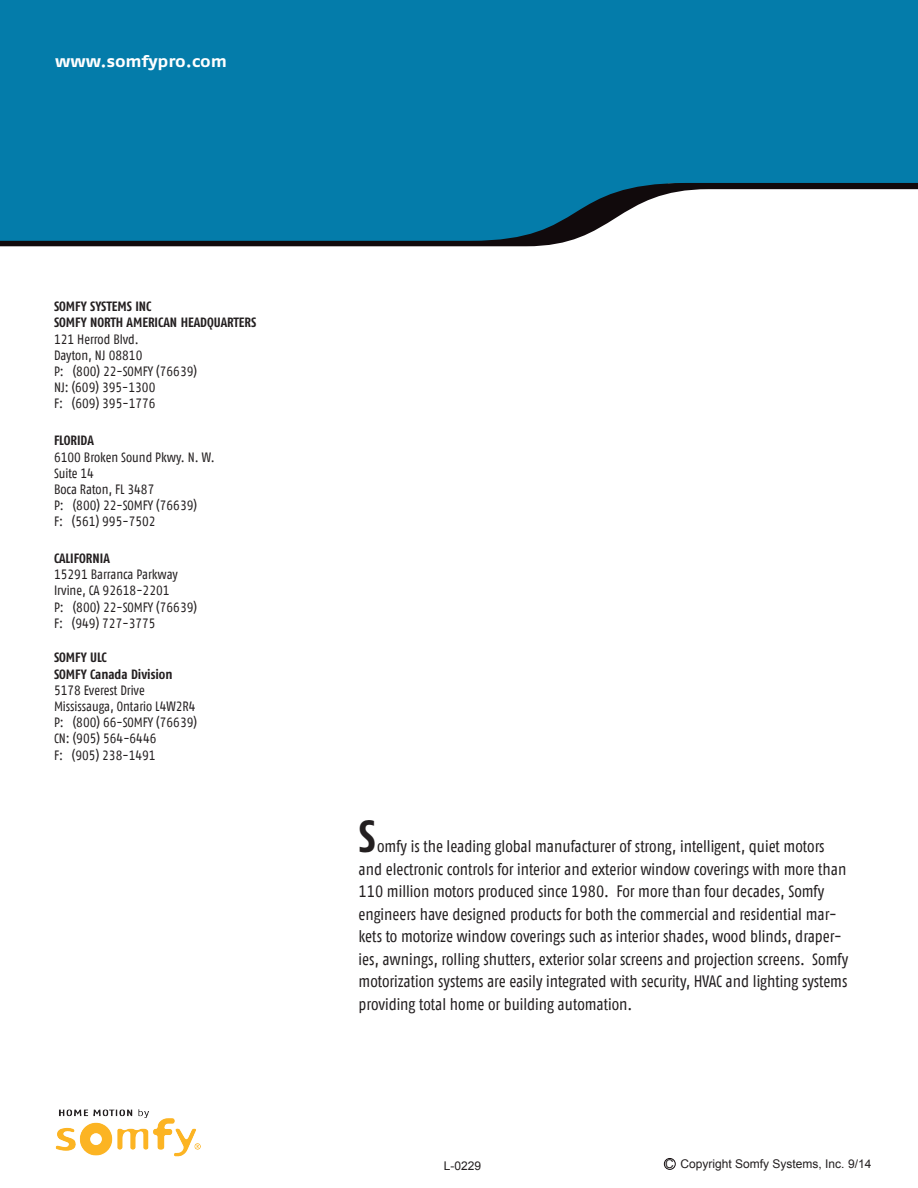
<style>
.page{position:relative;width:918px;height:1188px;background:#fff}
.page>*{position:absolute;margin:0;border:0;box-sizing:border-box;transform-origin:0 0}
.t1{font:45px "Fago Co Bold Tf";color:#231f20}
.t2{font:16.5px/22.5px "Fago Co Regular Tf";color:#231f20}
.t3{font:700 16.5px "Fago Ex";letter-spacing:-.005em;color:#fff}
.t4{font:13.5px "Fago Co Regular Tf";color:#231f20}
.t5{font:13.5px "Fago Co Bold Tf";color:#231f20}
.t6{font:12px "Arial";color:#231f20}
</style>
<div class="page">
<div style="left:0;top:0;width:918px;height:183px;background:#047caa"></div>
<svg style="left:0;top:183px;width:918px;height:63px;fill:#047caa"></svg>
<img style="left:55px;top:1109px;width:146px;height:48px">
<div style="left:664px;top:1158px;width:12px;height:12px;border:1px solid #110a0c;border-radius:50%"></div>
<p class="t3" style="left:55px;top:52px;width:173px">www.somfypro.com</p>
<p class="t5" style="left:54px;top:299px;width:99px">SOMFY SYSTEMS INC</p>
<p class="t5" style="left:54px;top:315px;width:204px">SOMFY NORTH AMERICAN HEADQUARTERS</p>
<p class="t4" style="left:54px;top:331px;width:86px">121 Herrod Blvd.</p>
<p class="t4" style="left:54px;top:347px;width:90px">Dayton, NJ 08810</p>
<p class="t4" style="left:54px;top:364px;width:145px">P: (800) 22-SOMFY (76639)</p>
<p class="t4" style="left:54px;top:380px;width:103px">NJ: (609) 395-1300</p>
<p class="t4" style="left:54px;top:396px;width:103px">F: (609) 395-1776</p>
<p class="t5" style="left:54px;top:433px;width:41px">FLORIDA</p>
<p class="t4" style="left:54px;top:449px;width:162px">6100 Broken Sound Pkwy. N. W.</p>
<p class="t4" style="left:54px;top:466px;width:41px">Suite 14</p>
<p class="t4" style="left:54px;top:482px;width:102px">Boca Raton, FL 3487</p>
<p class="t4" style="left:54px;top:498px;width:145px">P: (800) 22-SOMFY (76639)</p>
<p class="t4" style="left:54px;top:514px;width:103px">F: (561) 995-7502</p>
<p class="t5" style="left:54px;top:550px;width:57px">CALIFORNIA</p>
<p class="t4" style="left:54px;top:567px;width:125px">15291 Barranca Parkway</p>
<p class="t4" style="left:54px;top:583px;width:117px">Irvine, CA 92618-2201</p>
<p class="t4" style="left:54px;top:599px;width:145px">P: (800) 22-SOMFY (76639)</p>
<p class="t4" style="left:54px;top:616px;width:103px">F: (949) 727-3775</p>
<p class="t5" style="left:54px;top:650px;width:54px">SOMFY ULC</p>
<p class="t5" style="left:54px;top:666px;width:120px">SOMFY Canada Division</p>
<p class="t4" style="left:54px;top:682px;width:92px">5178 Everest Drive</p>
<p class="t4" style="left:54px;top:699px;width:143px">Mississauga, Ontario L4W2R4</p>
<p class="t4" style="left:54px;top:715px;width:145px">P: (800) 66-SOMFY (76639)</p>
<p class="t4" style="left:54px;top:731px;width:104px">CN: (905) 564-6446</p>
<p class="t4" style="left:54px;top:747px;width:103px">F: (905) 238-1491</p>
<p class="t1" style="left:359px;top:810px;width:19px">S</p>
<p class="t2" style="left:359px;top:835px;width:491px;text-indent:18px">omfy is the leading global manufacturer of strong, intelligent, quiet motors and electronic controls for interior and exterior window coverings with more than 110 million motors produced since 1980. For more than four decades, Somfy engineers have designed products for both the commercial and residential mar&shy;kets to motorize window coverings such as interior shades, wood blinds, draper&shy;ies, awnings, rolling shutters, exterior solar screens and projection screens. Somfy motorization systems are easily integrated with security, HVAC and lighting systems providing total home or building automation.</p>
<p class="t6" style="left:444px;top:1158px;width:39px">L-0229</p>
<p class="t6" style="left:665px;top:1156px;width:208px">C Copyright Somfy Systems, Inc. 9/14</p>
</div>
